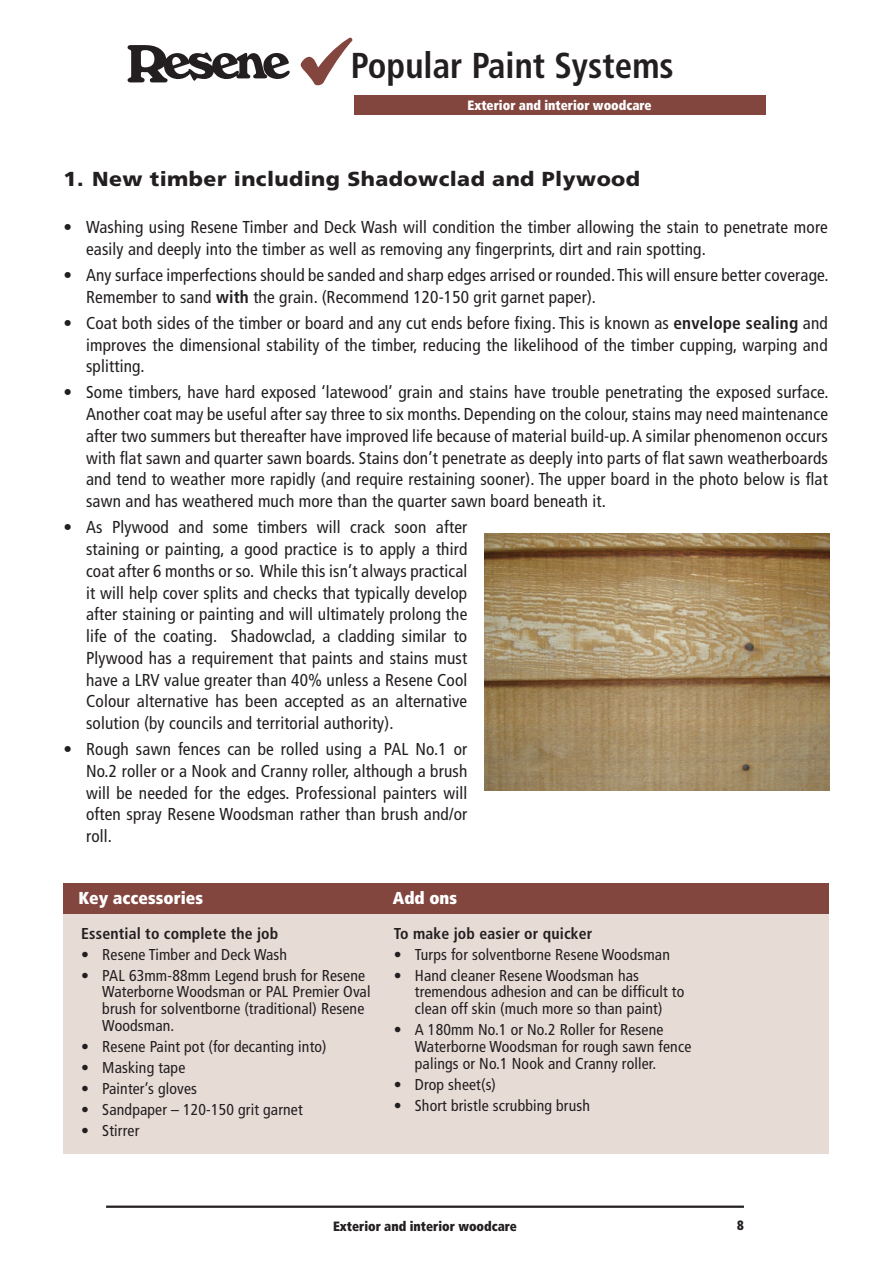
<style>
.page{position:relative;width:893px;height:1263px;background:#fff}
.page>*{position:absolute;margin:0;border:0;box-sizing:border-box;transform-origin:0 0}
.t1{font:700 condensed 36px "Frutiger";color:#231f20}
.Mod_3_Body_indent_bu{font:900 20.25px "Frutiger";letter-spacing:.02em;color:#231f20;scale:1.05 1}
.Mod_3_Body_indent_bu-2{font:condensed 17.25px/21.8px "Frutiger";letter-spacing:.01em;color:#231f20;text-align:justify}
.Mod_3_Prod_name_inde{font:900 condensed 17.25px "Frutiger";color:#fff}
.Mod_3_Key_access{font:condensed 15.75px/16.8px "Frutiger";letter-spacing:.01em;color:#231f20}
.Mod_3_Key_access-2{font:700 condensed 15.75px "Frutiger";letter-spacing:.01em;color:#231f20}
.t2{font:900 condensed 13.5px "Frutiger";color:#231f20;scale:.95 1}
.t3{font:900 condensed 13.5px "Frutiger";color:#fff;scale:.95 1}
.s1{font-weight:700}
</style>
<div class="page">
<svg style="left:300px;top:37px;width:53px;height:48px"></svg>
<svg style="left:128px;top:45px;width:162px;height:37px"></svg>
<div style="left:354px;top:95px;width:411px;height:20px;background:#83463f"></div>
<hr style="left:106px;top:1205px;width:638px;height:3px;background:#231f20">
<div style="left:64px;top:884px;width:765px;height:270px;background:#e7dbd6"></div>
<div style="left:64px;top:883px;width:765px;height:30px;background:#83463f"></div>
<img style="left:484px;top:533px;width:345px;height:257px">
<h1 class="t1" style="left:351px;top:44px;width:324px">Popular Paint Systems</h1>
<p class="t3" style="left:468px;top:97px;width:195px">Exterior and interior woodcare</p>
<p class="Mod_3_Body_indent_bu" style="left:64px;top:166px;width:551px">1. New timber including Shadowclad and Plywood</p>
<p class="Mod_3_Body_indent_bu-2" style="left:86px;top:217px;width:743px;text-indent:-22px">• Washing using Resene Timber and Deck Wash will condition the timber allowing the stain to penetrate more easily and deeply into the timber as well as removing any fingerprints, dirt and rain spotting.</p>
<p class="Mod_3_Body_indent_bu-2" style="left:86px;top:264px;width:744px;text-indent:-22px">• Any surface imperfections should be sanded and sharp edges arrised or rounded.This will ensure better coverage.<br>Remember to sand <span class="s1">with</span> the grain. (Recommend 120-150 grit garnet paper).</p>
<p class="Mod_3_Body_indent_bu-2" style="left:86px;top:312px;width:743px;text-indent:-22px">• Coat both sides of the timber or board and any cut ends before fixing. This is known as <span class="s1">envelope sealing</span> and improves the dimensional stability of the timber, reducing the likelihood of the timber cupping, warping and splitting.</p>
<p class="Mod_3_Body_indent_bu-2" style="left:86px;top:382px;width:744px;text-indent:-22px">• Some timbers, have hard exposed ‘latewood’ grain and stains have trouble penetrating the exposed surface.<br>Another coat may be useful after say three to six months. Depending on the colour, stains may need maintenance after two summers but thereafter have improved life because of material build-up. A similar phenomenon occurs with flat sawn and quarter sawn boards. Stains don’t penetrate as deeply into parts of flat sawn weatherboards and tend to weather more rapidly (and require restaining sooner). The upper board in the photo below is flat sawn and has weathered much more than the quarter sawn board beneath it.</p>
<p class="Mod_3_Body_indent_bu-2" style="left:86px;top:516px;width:383px;text-indent:-22px">• As Plywood and some timbers will crack soon after staining or painting, a good practice is to apply a third coat after 6 months or so. While this isn’t always practical it will help cover splits and checks that typically develop after staining or painting and will ultimately prolong the life of the coating. Shadowclad, a cladding similar to Plywood has a requirement that paints and stains must have a LRV value greater than 40% unless a Resene Cool Colour alternative has been accepted as an alternative solution (by councils and territorial authority).</p>
<p class="Mod_3_Body_indent_bu-2" style="left:86px;top:738px;width:383px;text-indent:-22px">• Rough sawn fences can be rolled using a PAL No.1 or No.2 roller or a Nook and Cranny roller, although a brush will be needed for the edges. Professional painters will often spray Resene Woodsman rather than brush and/or roll.</p>
<p class="Mod_3_Prod_name_inde" style="left:78px;top:888px;width:126px">Key accessories</p>
<p class="Mod_3_Prod_name_inde" style="left:393px;top:888px;width:66px">Add ons</p>
<p class="Mod_3_Key_access-2" style="left:394px;top:924px;width:200px">To make job easier or quicker</p>
<p class="Mod_3_Key_access" style="left:394px;top:946px;width:278px">• Turps for solventborne Resene Woodsman</p>
<p class="Mod_3_Key_access" style="left:415px;top:967px;width:271px;text-indent:-21px">• Hand cleaner Resene Woodsman has tremendous adhesion and can be difficult to clean off skin (much more so than paint)</p>
<p class="Mod_3_Key_access" style="left:415px;top:1021px;width:278px;text-indent:-21px">• A 180mm No.1 or No.2 Roller for Resene<br>Waterborne Woodsman for rough sawn fence palings or No.1 Nook and Cranny roller.</p>
<p class="Mod_3_Key_access" style="left:394px;top:1076px;width:104px">• Drop sheet(s)</p>
<p class="Mod_3_Key_access" style="left:394px;top:1097px;width:198px">• Short bristle scrubbing brush</p>
<p class="Mod_3_Key_access-2" style="left:81px;top:924px;width:199px">Essential to complete the job</p>
<p class="Mod_3_Key_access" style="left:81px;top:946px;width:207px">• Resene Timber and Deck Wash</p>
<p class="Mod_3_Key_access" style="left:102px;top:967px;width:270px;text-indent:-21px">• PAL 63mm-88mm Legend brush for Resene Waterborne Woodsman or PAL Premier Oval brush for solventborne (traditional) Resene Woodsman.</p>
<p class="Mod_3_Key_access" style="left:81px;top:1038px;width:247px">• Resene Paint pot (for decanting into)</p>
<p class="Mod_3_Key_access" style="left:81px;top:1059px;width:106px">• Masking tape</p>
<p class="Mod_3_Key_access" style="left:81px;top:1080px;width:117px">• Painter’s gloves</p>
<p class="Mod_3_Key_access" style="left:81px;top:1101px;width:223px">• Sandpaper – 120-150 grit garnet</p>
<p class="Mod_3_Key_access" style="left:81px;top:1122px;width:60px">• Stirrer</p>
<p class="t2" style="left:333px;top:1217px;width:195px">Exterior and interior woodcare</p>
<p class="t2" style="left:737px;top:1217px;width:9px">8</p>
</div>
